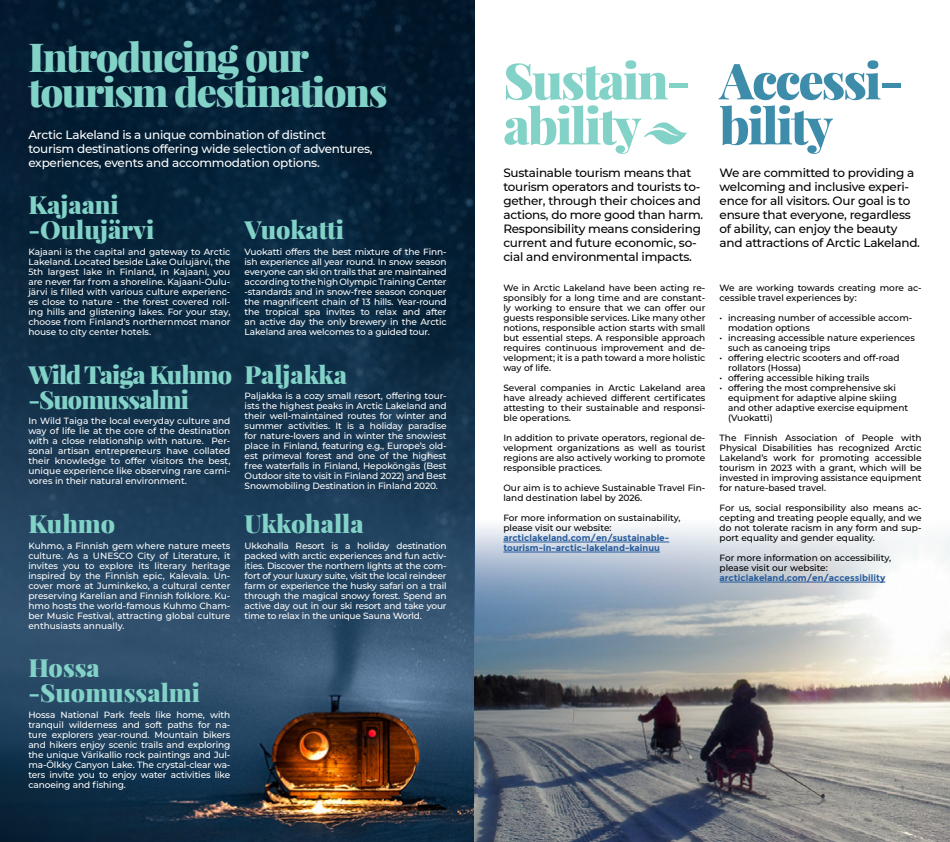
<style>
.page{position:relative;width:950px;height:842px;background:#fff}
.page>*{position:absolute;margin:0;border:0;box-sizing:border-box;transform-origin:0 0}
.t1{font:900 50px/45px "Playfair Display";letter-spacing:-.04em;color:#82d2c8}
.t2{font:900 50px/45px "Playfair Display";letter-spacing:-.04em;color:#3c8caa}
.t3{font:900 40px/35px "Playfair Display";letter-spacing:-.04em;color:#82d2c8}
.t4{font:900 25px/25px "Playfair Display";color:#82d2c8}
.t5{font:900 25px/25px "Playfair Display";letter-spacing:-.04em;color:#82d2c8}
.t6{font:500 12px/14px "Montserrat";letter-spacing:-.02em;color:#000}
.t7{font:500 12px/14px "Montserrat";letter-spacing:-.02em;color:#fff}
.t8{font:500 9px/10px "Montserrat";letter-spacing:-.01em;color:#fff;text-align:justify}
.t9{font:500 9px/10px "Montserrat";color:#000}
.t10{font:700 9px/10px "Montserrat";color:#275b9b}
</style>
<div class="page">
<img style="left:0;top:0;width:475px;height:842px">
<img style="left:475px;top:525px;width:475px;height:317px">
<hr style="left:503px;top:542px;width:166px;height:1px;background:#275b9b">
<hr style="left:503px;top:552px;width:157px;height:1px;background:#275b9b">
<hr style="left:719px;top:582px;width:166px;height:1px;background:#275b9b">
<svg style="left:644px;top:122px;width:43px;height:22px"></svg>
<h2 class="t3" style="left:28px;top:39px;width:361px">Introducing our tourism destinations</h2>
<h3 class="t7" style="left:28px;top:127px;width:346px">Arctic Lakeland is a unique combination of distinct tourism destinations offering wide selection of adventures, experiences, events and accommodation options.</h3>
<h3 class="t4" style="left:28px;top:192px;width:128px">Kajaani -Oulujärvi</h3>
<p class="t8" style="left:28px;top:247px;width:203px">Kajaani is the capital and gateway to Arctic Lakeland. Located beside Lake Oulujärvi, the 5th largest lake in Finland, in Kajaani, you are never far from a shoreline. Kajaani-Oulu&shy;järvi is filled with various culture experienc&shy;es close to nature - the forest covered roll&shy;ing hills and glistening lakes. For your stay, choose from Finland’s northernmost manor house to city center hotels.</p>
<h3 class="t5" style="left:28px;top:361px;width:205px">Wild Taiga Kuhmo -Suomussalmi</h3>
<p class="t8" style="left:28px;top:416px;width:203px">In Wild Taiga the local everyday culture and way of life lie at the core of the destination with a close relationship with nature. Per&shy;sonal artisan entrepreneurs have collated their knowledge to offer visitors the best, unique experience like observing rare carni&shy;vores in their natural environment.</p>
<h3 class="t4" style="left:28px;top:510px;width:88px">Kuhmo</h3>
<p class="t8" style="left:28px;top:540px;width:203px">Kuhmo, a Finnish gem where nature meets culture. As a UNESCO City of Literature, it invites you to explore its literary heritage inspired by the Finnish epic, Kalevala. Un&shy;cover more at Juminkeko, a cultural center preserving Karelian and Finnish folklore. Ku&shy;hmo hosts the world-famous Kuhmo Cham&shy;ber Music Festival, attracting global culture enthusiasts annually.</p>
<h3 class="t4" style="left:28px;top:655px;width:173px">Hossa -Suomussalmi</h3>
<p class="t8" style="left:28px;top:709px;width:203px">Hossa National Park feels like home, with tranquil wilderness and soft paths for na&shy;ture explorers year-round. Mountain bikers and hikers enjoy scenic trails and exploring the unique Värikallio rock paintings and Jul&shy;ma-Ölkky Canyon Lake. The crystal-clear wa&shy;ters invite you to enjoy water activities like canoeing and fishing.</p>
<h3 class="t4" style="left:244px;top:217px;width:101px">Vuokatti</h3>
<p class="t8" style="left:244px;top:247px;width:203px">Vuokatti offers the best mixture of the Finn&shy;ish experience all year round. In snow season everyone can ski on trails that are maintained according to the high Olympic Training Center -standards and in snow-free season conquer the magnificent chain of 13 hills. Year-round the tropical spa invites to relax and after an active day the only brewery in the Arctic Lakeland area welcomes to a guided tour.</p>
<h3 class="t4" style="left:244px;top:361px;width:104px">Paljakka</h3>
<p class="t8" style="left:244px;top:391px;width:203px">Paljakka is a cozy small resort, offering tour&shy;ists the highest peaks in Arctic Lakeland and their well-maintained routes for winter and summer activities. It is a holiday paradise for nature-lovers and in winter the snowiest place in Finland, featuring e.g., Europe’s old&shy;est primeval forest and one of the highest free waterfalls in Finland, Hepoköngäs (Best Outdoor site to visit in Finland 2022) and Best Snowmobiling Destination in Finland 2020.</p>
<h3 class="t4" style="left:244px;top:510px;width:121px">Ukkohalla</h3>
<p class="t8" style="left:244px;top:540px;width:203px">Ukkohalla Resort is a holiday destination packed with arctic experiences and fun activ&shy;ities. Discover the northern lights at the com&shy;fort of your luxury suite, visit the local reindeer farm or experience the husky safari on a trail through the magical snowy forest. Spend an active day out in our ski resort and take your time to relax in the unique Sauna World.</p>
<h1 class="t1" style="left:503px;top:58px;width:188px">Sustain&shy;ability</h1>
<h1 class="t2" style="left:719px;top:58px;width:185px">Accessi&shy;bility</h1>
<h3 class="t6" style="left:503px;top:166px;width:201px">Sustainable tourism means that tourism operators and tourists to&shy;gether, through their choices and actions, do more good than harm.<br>Responsibility means considering current and future economic, so&shy;cial and environmental impacts.</h3>
<h3 class="t6" style="left:719px;top:166px;width:202px">We are committed to providing a welcoming and inclusive experi&shy;ence for all visitors. Our goal is to ensure that everyone, regardless of ability, can enjoy the beauty and attractions of Arctic Lakeland.</h3>
<p class="t9" style="left:503px;top:283px;width:203px;text-align:justify">We in Arctic Lakeland have been acting re&shy;sponsibly for a long time and are constant&shy;ly working to ensure that we can offer our guests responsible services. Like many other notions, responsible action starts with small but essential steps. A responsible approach requires continuous improvement and de&shy;velopment; it is a path toward a more holistic way of life.</p>
<p class="t9" style="left:503px;top:383px;width:203px;text-align:justify">Several companies in Arctic Lakeland area have already achieved different certificates attesting to their sustainable and responsi&shy;ble operations.</p>
<p class="t9" style="left:503px;top:433px;width:203px;text-align:justify">In addition to private operators, regional de&shy;velopment organizations as well as tourist regions are also actively working to promote responsible practices.</p>
<p class="t9" style="left:503px;top:483px;width:203px">Our aim is to achieve Sustainable Travel Fin&shy;land destination label by 2026.</p>
<p class="t9" style="left:503px;top:513px;width:179px">For more information on sustainability, please visit our website:</p>
<p class="t10" style="left:503px;top:533px;width:167px">arcticlakeland.com/en/sustainable&shy;tourism-in-arctic-lakeland-kainuu</p>
<p class="t9" style="left:719px;top:283px;width:203px">We are working towards creating more ac&shy;cessible travel experiences by:</p>
<p class="t9" style="left:728px;top:313px;width:186px;text-indent:-9px">• increasing number of accessible accom&shy;modation options</p>
<p class="t9" style="left:728px;top:333px;width:188px;text-indent:-9px">• increasing accessible nature experiences such as canoeing trips</p>
<p class="t9" style="left:728px;top:353px;width:173px;text-indent:-9px">• offering electric scooters and off-road rollators (Hossa)</p>
<p class="t9" style="left:719px;top:373px;width:151px">• offering accessible hiking trails</p>
<p class="t9" style="left:728px;top:383px;width:182px;text-indent:-9px">• offering the most comprehensive ski equipment for adaptive alpine skiing and other adaptive exercise equipment (Vuokatti)</p>
<p class="t9" style="left:719px;top:433px;width:203px;text-align:justify">The Finnish Association of People with Physical Disabilities has recognized Arctic Lakeland’s work for promoting accessible tourism in 2023 with a grant, which will be invested in improving assistance equipment for nature-based travel.</p>
<p class="t9" style="left:719px;top:503px;width:203px;text-align:justify">For us, social responsibility also means ac&shy;cepting and treating people equally, and we do not tolerate racism in any form and sup&shy;port equality and gender equality.</p>
<p class="t9" style="left:719px;top:553px;width:173px">For more information on accessibility, please visit our website:</p>
<p class="t10" style="left:719px;top:573px;width:167px">arcticlakeland.com/en/accessibility</p>
</div>
